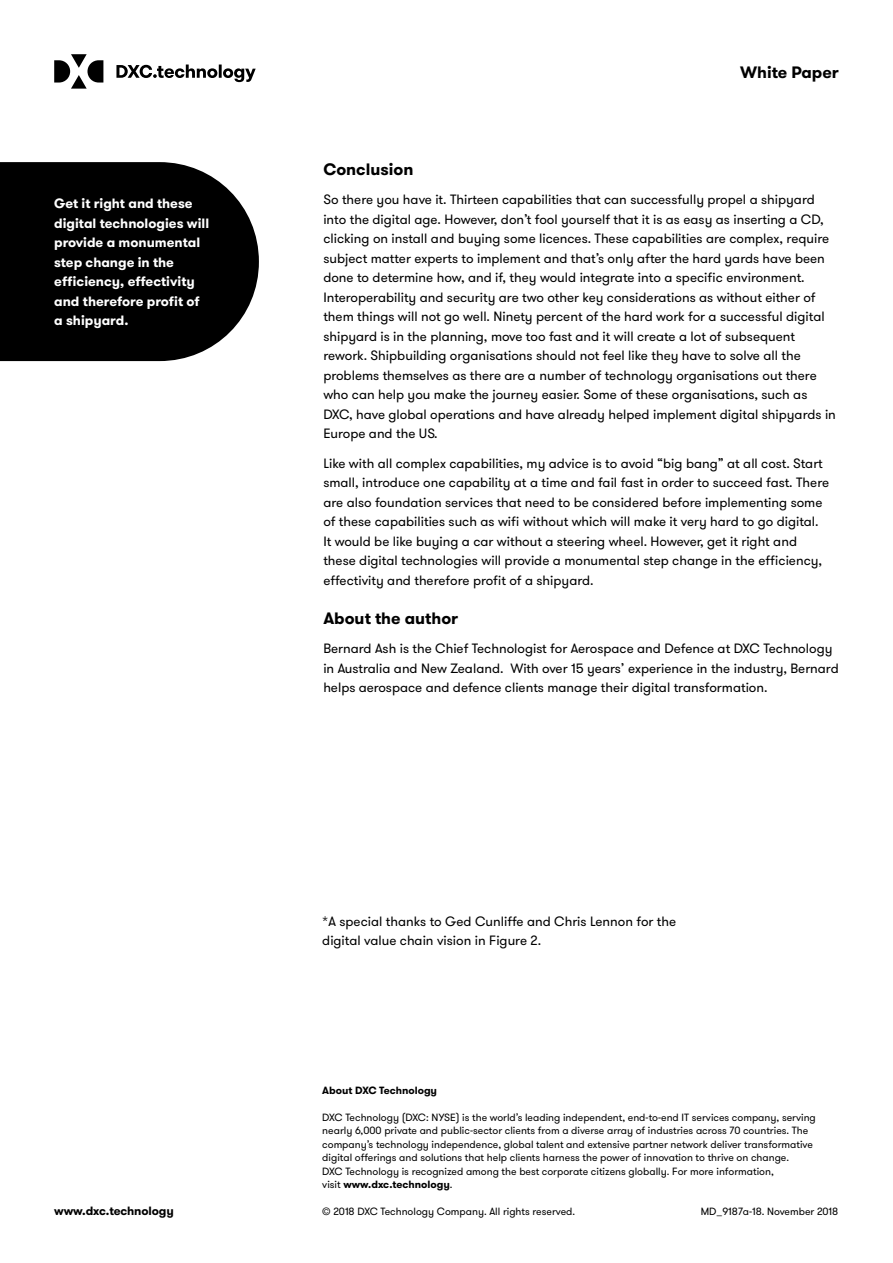
<style>
.page{position:relative;width:893px;height:1263px;background:#fff}
.page>*{position:absolute;margin:0;border:0;box-sizing:border-box;transform-origin:0 0}
.t1{font:700 16.5px "GT Walsheim Pro";color:#000}
.t2{font:13.5px/19.5px "GT Walsheim Pro";color:#000}
.t3{font:700 13.5px/19.5px "GT Walsheim Pro";color:#fff}
.t4{font:700 12px "GT Walsheim Pro";letter-spacing:-.01em;color:#000}
.t5{font:10.5px/13.5px "GT Walsheim Pro";color:#000}
.t6{font:700 10.5px "GT Walsheim Pro";color:#000}
.s1{font-weight:700}
</style>
<div class="page">
<svg style="left:54px;top:54px;width:202px;height:35px"></svg>
<svg style="left:0;top:162px;width:259px;height:199px;background:#141414"></svg>
<p class="t3" style="left:54px;top:194px;width:156px">Get it right and these digital technologies will provide a monumental step change in the efficiency, effectivity and therefore profit of a shipyard.</p>
<p class="t4" style="left:54px;top:1203px;width:121px">www.dxc.technology</p>
<p class="t1" style="left:740px;top:61px;width:100px">White Paper</p>
<p class="t1" style="left:323px;top:159px;width:92px">Conclusion</p>
<p class="t2" style="left:323px;top:190px;width:514px">So there you have it. Thirteen capabilities that can successfully propel a shipyard into the digital age. However, don’t fool yourself that it is as easy as inserting a CD, clicking on install and buying some licences. These capabilities are complex, require subject matter experts to implement and that’s only after the hard yards have been done to determine how, and if, they would integrate into a specific environment.<br>Interoperability and security are two other key considerations as without either of them things will not go well. Ninety percent of the hard work for a successful digital shipyard is in the planning, move too fast and it will create a lot of subsequent rework. Shipbuilding organisations should not feel like they have to solve all the problems themselves as there are a number of technology organisations out there who can help you make the journey easier. Some of these organisations, such as DXC, have global operations and have already helped implement digital shipyards in Europe and the US.</p>
<p class="t2" style="left:323px;top:454px;width:507px">Like with all complex capabilities, my advice is to avoid “big bang” at all cost. Start small, introduce one capability at a time and fail fast in order to succeed fast. There are also foundation services that need to be considered before implementing some of these capabilities such as wifi without which will make it very hard to go digital.<br>It would be like buying a car without a steering wheel. However, get it right and these digital technologies will provide a monumental step change in the efficiency, effectivity and therefore profit of a shipyard.</p>
<p class="t1" style="left:323px;top:607px;width:136px">About the author</p>
<p class="t2" style="left:323px;top:639px;width:517px">Bernard Ash is the Chief Technologist for Aerospace and Defence at DXC Technology in Australia and New Zealand. With over 15 years’ experience in the industry, Bernard helps aerospace and defence clients manage their digital transformation.</p>
<p class="t2" style="left:322px;top:911px;width:355px">*A special thanks to Ged Cunliffe and Chris Lennon for the digital value chain vision in Figure 2.</p>
<p class="t6" style="left:322px;top:1083px;width:116px">About DXC Technology</p>
<p class="t5" style="left:322px;top:1110px;width:495px">DXC Technology (DXC: NYSE) is the world’s leading independent, end-to-end IT services company, serving nearly 6,000 private and public-sector clients from a diverse array of industries across 70 countries. The company’s technology independence, global talent and extensive partner network deliver transformative digital offerings and solutions that help clients harness the power of innovation to thrive on change.<br>DXC Technology is recognized among the best corporate citizens globally. For more information,<br>visit <span class="s1">www.dxc.technology</span>.</p>
<p class="t5" style="left:322px;top:1205px;width:254px">© 2018 DXC Technology Company. All rights reserved.</p>
<p class="t5" style="left:701px;top:1205px;width:139px">MD_9187a-18. November 2018</p>
</div>
